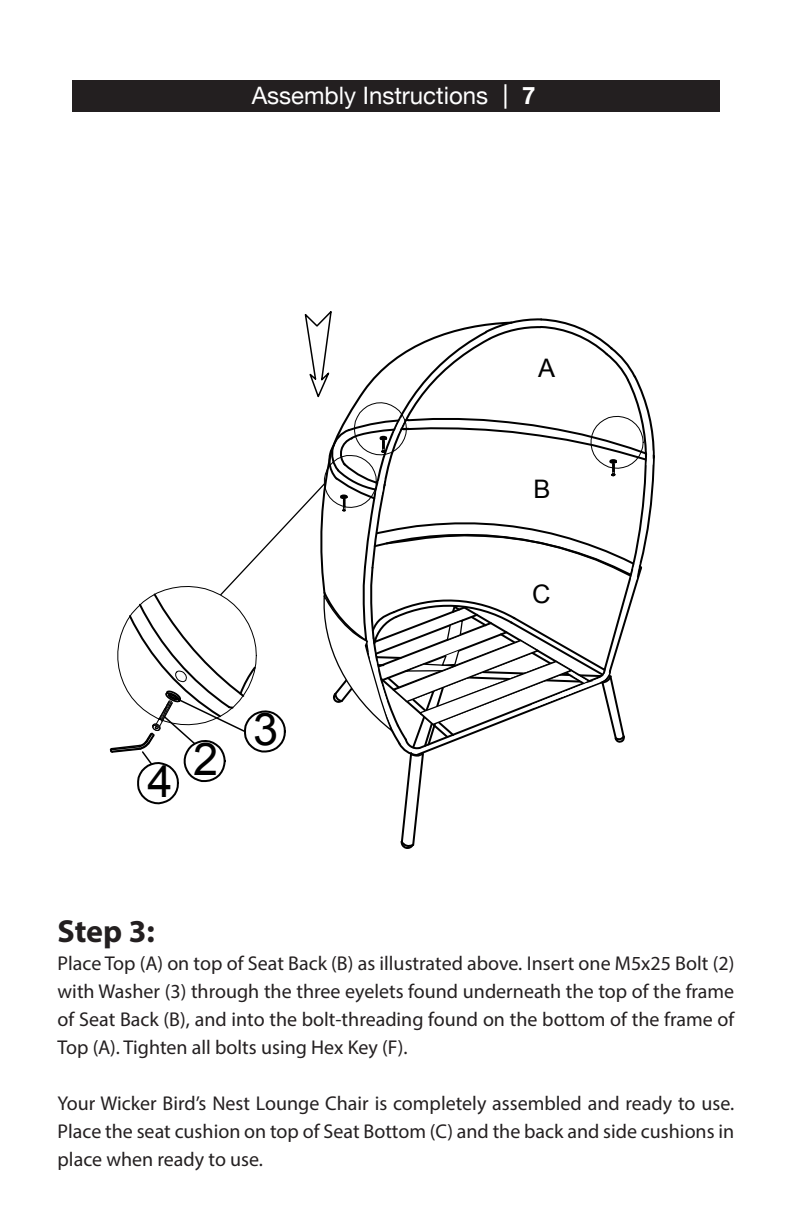
<style>
.page{position:relative;width:792px;height:1224px;background:#fff}
.page>*{position:absolute;margin:0;border:0;box-sizing:border-box;transform-origin:0 0}
.t1{font:45.2px "Arial";color:#000}
.t2{font:700 32px "Myriad Pro";color:#231f20}
.t3{font:25.6px "Arial";color:#000}
.t4{font:24px "Helvetica Neue";color:#fff}
.t5{font:700 24px "Helvetica Neue";color:#fff}
.t6{font:20px/28px "Myriad Pro";color:#231f20;text-align:justify}
</style>
<div class="page">
<div style="left:72px;top:81px;width:648px;height:31px;background:#231f20"></div>
<hr style="left:504px;top:84px;width:2px;height:25px;background:#fff">
<svg style="left:109px;top:311px;width:546px;height:538px"></svg>
<p class="t4" style="left:252px;top:78px;width:238px">Assembly Instructions</p>
<p class="t5" style="left:522px;top:77px;width:15px">7</p>
<p class="t3" style="left:538px;top:352px;width:19px">A</p>
<p class="t3" style="left:533px;top:473px;width:19px">B</p>
<p class="t1" style="left:147px;top:751px;width:27px">4</p>
<p class="t1" style="left:193px;top:730px;width:27px">2</p>
<p class="t1" style="left:253px;top:700px;width:27px">3</p>
<p class="t3" style="left:532px;top:577px;width:20px">C</p>
<p class="t2" style="left:58px;top:911px;width:99px">Step 3:</p>
<p class="t6" style="left:58px;top:949px;width:678px">Place Top (A) on top of Seat Back (B) as illustrated above. Insert one M5x25 Bolt (2) with Washer (3) through the three eyelets found underneath the top of the frame of Seat Back (B), and into the bolt-threading found on the bottom of the frame of Top (A). Tighten all bolts using Hex Key (F).</p>
<p class="t6" style="left:58px;top:1089px;width:678px">Your Wicker Bird’s Nest Lounge Chair is completely assembled and ready to use.<br>Place the seat cushion on top of Seat Bottom (C) and the back and side cushions in place when ready to use.</p>
</div>
